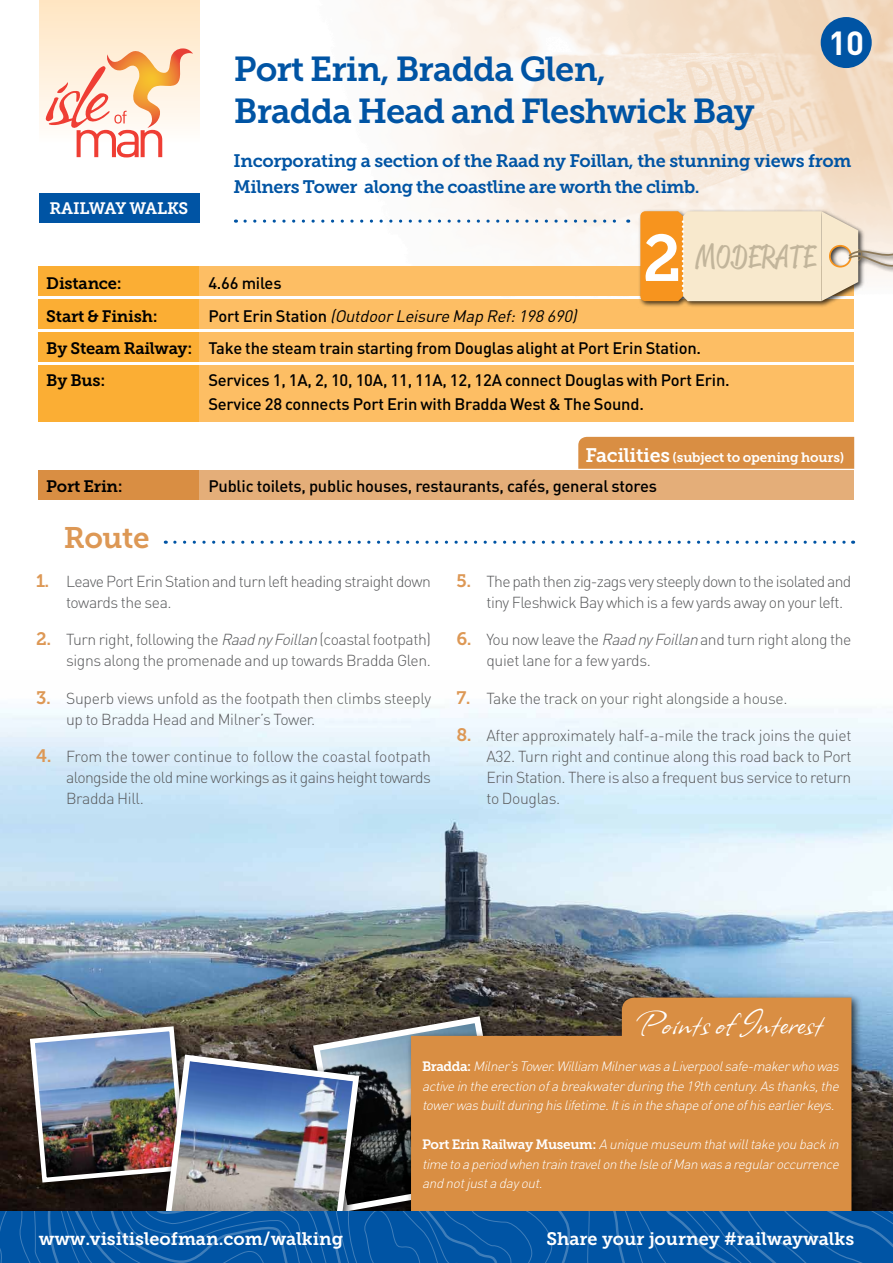
<style>
.page{position:relative;width:893px;height:1263px;background:#fff}
.page>*{position:absolute;margin:0;border:0;box-sizing:border-box;transform-origin:0 0}
.t1{font:39px "Allison ROB";letter-spacing:.01em;color:#fff}
.t2{font:34.5px/42px "Museo Slab 700";letter-spacing:-.025em;color:#0054a4}
.t3{font:700 33px "DIN";color:#fff}
.t4{font:31.35px "Reklame Script Regular DEMO";letter-spacing:.05em;color:#c2b59b}
.t5{font:29.55px "Museo Slab 700";letter-spacing:-.015em;color:#dd9855}
.t6{font:18px/26.2px "Museo Slab 700";letter-spacing:-.02em;color:#0054a4}
.t7{font:18px "Museo Slab 700";color:#fff}
.t8{font:500 16.5px/23.2px "DIN";letter-spacing:-.01em;color:#000}
.t9{font:italic 16.5px "DIN";color:#000}
.t10{font:16.5px "Museo Slab 700";letter-spacing:-.015em;color:#000}
.t11{font:16.5px "Museo Slab 700";letter-spacing:-.015em;color:#fff}
.t12{font:300 15.75px/21px "DIN";letter-spacing:-.03em;color:#58595b}
.t13{font:italic 300 13.5px/19.5px "DIN";color:#fff;text-align:justify}
.t14{font:13.5px "Museo Slab 700";letter-spacing:-.015em;color:#fff}
.s1{font-weight:500;font-style:normal}
.s2{font-family:"Museo Slab 700";font-size:65.25px;color:#fff}
.s3{font-family:"Museo Slab 700";font-weight:400}
.s4{font-size:19.5px}
.s5{font-family:"Museo Slab 700";font-weight:400;font-size:18px;color:#dd9855}
.s6{font-style:italic}
.s7{font-family:"Museo Slab 700";font-weight:400;font-style:normal}
</style>
<div class="page">
<img style="left:199px;top:0;width:694px;height:255px">
<img style="left:0;top:707px;width:893px;height:306px">
<div style="left:39px;top:266px;width:815px;height:30px;background:#fdbe64"></div>
<div style="left:39px;top:266px;width:160px;height:30px;background:#fbae34"></div>
<div style="left:39px;top:299px;width:815px;height:30px;background:#fdbe64"></div>
<div style="left:39px;top:299px;width:160px;height:30px;background:#fbae34"></div>
<svg style="left:175px;top:541px;width:679px;height:3px"></svg>
<div style="left:638px;top:209px;width:255px;height:99px;background:#000;opacity:.75"></div>
<svg style="left:640px;top:211px;width:253px;height:90px;background:#f3d6ae"></svg>
<div style="left:39px;top:470px;width:815px;height:30px;background:#e4ae79"></div>
<div style="left:39px;top:470px;width:160px;height:30px;background:#d98e43"></div>
<div style="left:39px;top:332px;width:815px;height:30px;background:#fdbe64"></div>
<div style="left:39px;top:365px;width:815px;height:57px;background:#fdbe64"></div>
<div style="left:39px;top:332px;width:160px;height:30px;background:#fbae34"></div>
<div style="left:39px;top:365px;width:160px;height:57px;background:#fbae34"></div>
<div style="left:406px;top:992px;width:457px;height:241px;background:#000;opacity:.75"></div>
<svg style="left:411px;top:997px;width:440px;height:16px;background:#8c653e"></svg>
<div style="left:821px;top:17px;width:51px;height:51px;background:#0054a4;border-radius:50%"></div>
<svg style="left:245px;top:219px;width:384px;height:4px"></svg>
<div style="left:578px;top:437px;width:276px;height:32px;background:#d98e43"></div>
<img style="left:0;top:1013px;width:893px;height:199px">
<svg style="left:0;top:1212px;width:893px;height:51px;background:#0557a5"></svg>
<div style="left:39px;top:0;width:160px;height:193px;background:linear-gradient(to bottom,#ffe6c3,#fff)"></div>
<svg style="left:45px;top:48px;width:148px;height:109px"></svg>
<div style="left:39px;top:193px;width:160px;height:30px;background:#0054a4"></div>
<h2 class="t2" style="left:234px;top:48px;width:522px">Port Erin, Bradda Glen,<br>Bradda Head and Fleshwick Bay</h2>
<h3 class="t3" style="left:828px;top:22px;width:37px">10</h3>
<p class="t11" style="left:50px;top:199px;width:140px">RAILWAY WALKS</p>
<p class="t6" style="left:234px;top:147px;width:619px">Incorporating a section of the Raad ny Foillan, the stunning views from<br>Milners Tower along the coastline are worth the climb.</p>
<p class="t10" style="left:46px;top:273px;width:77px">Distance:</p>
<p class="t8" style="left:208px;top:270px;width:75px">4.66 miles</p>
<p class="t10" style="left:46px;top:306px;width:113px">Start &amp; Finish:</p>
<p class="t9" style="left:208px;top:305px;width:374px"><span class="s1">P o rt E r i n S t a t i o n</span> (OutdoorLeisure Map Ref:198 690)</p>
<h3 class="t4" style="left:643px;top:243px;width:174px"><span class="s2">2</span> MODERATE</h3>
<p class="t8" style="left:46px;top:336px;width:656px"><span class="s3">By Steam Railway:</span> Take the steam train starting from Douglas alight at Port Erin Station.</p>
<p class="t10" style="left:46px;top:371px;width:61px">By Bus:</p>
<p class="t8" style="left:208px;top:368px;width:523px">Services 1, 1A, 2, 10, 10A, 11, 11A, 12, 12A connect Douglas with Port Erin.<br>Service 28 connects Port Erin with Bradda West &amp; The Sound.</p>
<p class="t14" style="left:585px;top:449px;width:260px"><span class="s4">Facilities</span> (subject to opening hours)</p>
<p class="t10" style="left:46px;top:477px;width:78px">Port Erin:</p>
<p class="t8" style="left:208px;top:474px;width:450px">Public toilets, public houses, restaurants, cafés, general stores</p>
<h3 class="t5" style="left:64px;top:521px;width:87px">Route</h3>
<p class="t12" style="left:66px;top:570px;width:367px;text-indent:-30px"><span class="s5">1.</span> Leave Port Erin Station and turn left heading straight down towards the sea.</p>
<p class="t12" style="left:36px;top:629px;width:396px;text-align:right"><span class="s5">2.</span> Turn right, following the <span class="s6">RaadnyFoillan</span>(coastal footpath) signs along the promenade and up towards Bradda Glen.</p>
<p class="t12" style="left:66px;top:687px;width:367px;text-indent:-30px"><span class="s5">3.</span> Superb views unfold as the footpath then climbs steeply up to Bradda Head and Milner’s Tower.</p>
<p class="t12" style="left:66px;top:746px;width:367px;text-align:justify;text-indent:-30px"><span class="s5">4.</span> From the tower continue to follow the coastal footpath alongside the old mine workings as it gains height towards Bradda Hill.</p>
<p class="t12" style="left:486px;top:570px;width:367px;text-indent:-30px"><span class="s5">5.</span> The path then zig-zags very steeply down to the isolated and tiny Fleshwick Bay which is a few yards away on your left.</p>
<p class="t12" style="left:486px;top:629px;width:367px;text-indent:-30px"><span class="s5">6.</span> You now leave the <span class="s6">RaadnyFoillan</span>and turn right along the quiet lane for a few yards.</p>
<p class="t12" style="left:456px;top:687px;width:332px"><span class="s5">7.</span> Take the track on your right alongside a house.</p>
<p class="t12" style="left:486px;top:725px;width:367px;text-align:justify;text-indent:-30px"><span class="s5">8.</span> After approximately half-a-mile the track joins the quiet A32. Turn right and continue along this road back to Port Erin Station. There is also a frequent bus service to return to Douglas.</p>
<h1 class="t1" style="left:639px;top:1001px;width:186px">Points of Interest</h1>
<p class="t13" style="left:422px;top:1056px;width:422px"><span class="s7">B radda :</span> Milner’s Tower. William Milner was a Liverpool safe-maker who was active in the erection of a breakwater during the 19th century. As thanks, the tower was built during his lifetime. It is in the shape of one of his earlier keys.</p>
<p class="t13" style="left:422px;top:1134px;width:422px"><span class="s7">Port Erin Railway Museum:</span> Auniquemuseumthatwilltakeyoubackin time to a period when train travel on the Isle of Man was a regular occurrence and not just a day out.</p>
<p class="t7" style="left:39px;top:1228px;width:306px">www.visitisleofman.com/walking</p>
<p class="t7" style="left:546px;top:1228px;width:309px">Share your journey #railwaywalks</p>
</div>
